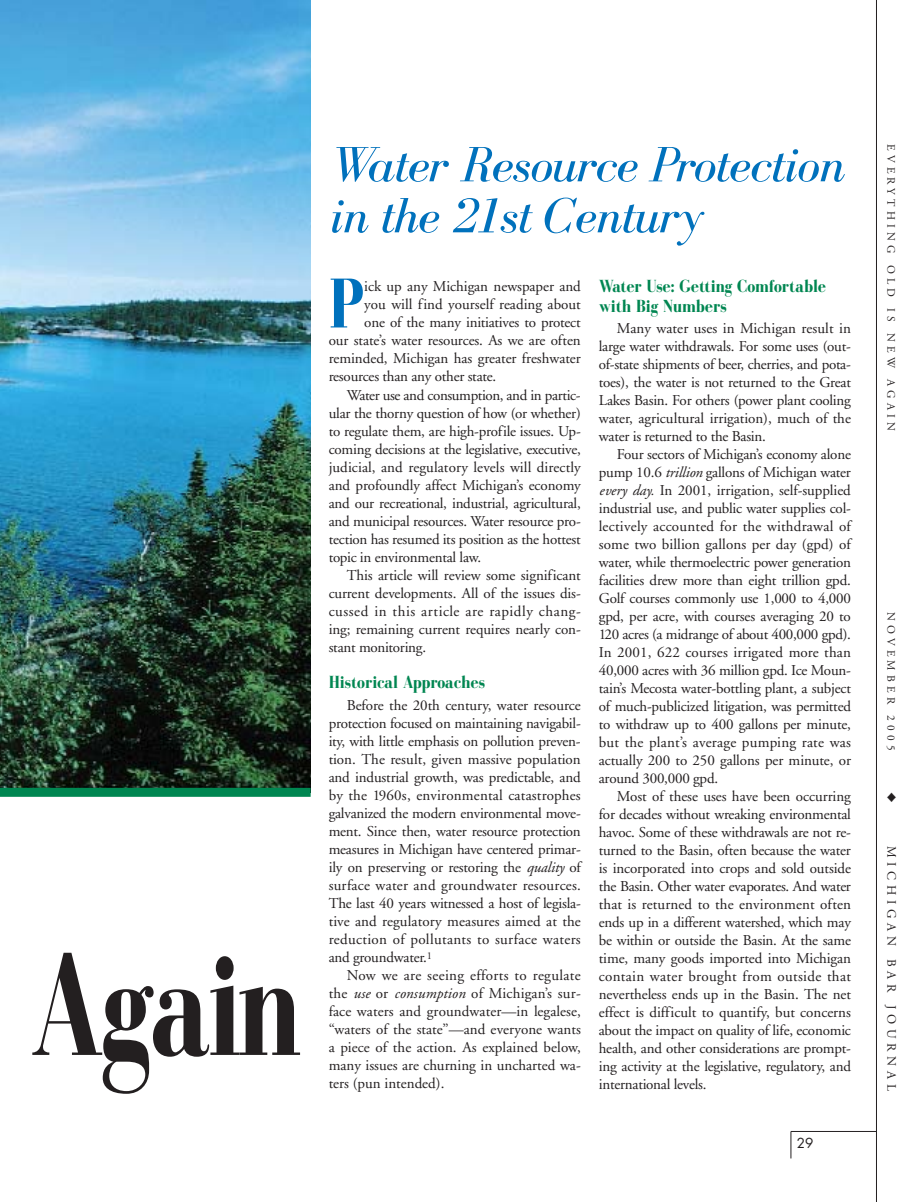
<style>
.page{position:relative;width:905px;height:1202px;background:#fff}
.page>*{position:absolute;margin:0;border:0;box-sizing:border-box;transform-origin:0 0}
.t1{font:700 150px "Bodoni FLF";letter-spacing:-.035em;color:#231f20;scale:.75 1}
.t2{font:700 72.3px "Bodoni FLF";color:#0071bc;scale:.85 1}
.t3{font:italic 51px/51px "Bodoni FLF";letter-spacing:-.015em;color:#0071bc}
.t4{font:700 18px/19.5px "Bodoni FLF";color:#008651;scale:.9 1}
.t5{font:15px/18px "Adobe Garamond";letter-spacing:-.01em;color:#231f20;text-align:justify}
.t6{font:15px "Adobe Garamond";letter-spacing:.035em;color:#231f20}
.t7{font:13.5px "Futura";color:#231f20}
.t8{font:12.75px "Adobe Garamond";letter-spacing:.375em;color:#231f20}
.t9{font:11.25px "Adobe Garamond";letter-spacing:.375em;color:#231f20}
.s1{font-style:italic}
</style>
<div class="page">
<img style="left:0;top:0;width:310px;height:788px">
<svg style="left:790px;top:1132px;width:1px;height:26px"></svg>
<hr style="left:876px;top:0;width:1px;height:1202px;background:#231f20">
<hr style="left:790px;top:1131px;width:86px;height:1px;background:#231f20">
<div style="left:0;top:788px;width:310px;height:8px;background:#008651"></div>
<h1 class="t1" style="left:28px;top:948px;width:365px">Again</h1>
<h3 class="t3" style="left:330px;top:147px;width:517px">Water Resource Protection in the 21st Century</h3>
<h2 class="t2" style="left:328px;top:276px;width:44px">P</h2>
<p class="t5" style="left:364px;top:279px;width:218px">ick up any Michigan newspaper and</p>
<p class="t5" style="left:364px;top:297px;width:218px">you will find yourself reading about</p>
<p class="t5" style="left:364px;top:315px;width:218px">one of the many initiatives to protect</p>
<p class="t5" style="left:328px;top:333px;width:253px">our state’s water resources. As we are often</p>
<p class="t5" style="left:328px;top:351px;width:254px">reminded, Michigan has greater freshwater</p>
<p class="t5" style="left:328px;top:369px;width:169px">resources than any other state.</p>
<p class="t5" style="left:346px;top:387px;width:235px">Water use and consumption, and in partic-</p>
<p class="t5" style="left:328px;top:405px;width:254px">ular the thorny question of how (or whether)</p>
<p class="t5" style="left:328px;top:423px;width:254px">to regulate them, are high-profile issues. Up-</p>
<p class="t5" style="left:328px;top:441px;width:254px">coming decisions at the legislative, executive,</p>
<p class="t5" style="left:328px;top:459px;width:253px">judicial, and regulatory levels will directly</p>
<p class="t5" style="left:328px;top:477px;width:253px">and profoundly affect Michigan’s economy</p>
<p class="t5" style="left:328px;top:495px;width:254px">and our recreational, industrial, agricultural,</p>
<p class="t5" style="left:328px;top:513px;width:254px">and municipal resources. Water resource pro-</p>
<p class="t5" style="left:328px;top:531px;width:254px">tection has resumed its position as the hottest</p>
<p class="t5" style="left:328px;top:549px;width:154px">topic in environmental law.</p>
<p class="t5" style="left:346px;top:567px;width:236px">This article will review some significant</p>
<p class="t5" style="left:328px;top:585px;width:253px">current developments. All of the issues dis-</p>
<p class="t6" style="left:328px;top:605px;width:253px">cussed in this article are rapidly chang-</p>
<p class="t5" style="left:328px;top:621px;width:254px">ing; remaining current requires nearly con-</p>
<p class="t5" style="left:328px;top:639px;width:99px">stant monitoring.</p>
<p class="t4" style="left:328px;top:674px;width:175px">Historical Approaches</p>
<p class="t5" style="left:328px;top:697px;width:254px;text-indent:18px">Before the 20th century, water resource protection focused on maintaining navigabil&shy;ity, with little emphasis on pollution preven&shy;tion. The result, given massive population and industrial growth, was predictable, and by the 1960s, environmental catastrophes galvanized the modern environmental move&shy;ment. Since then, water resource protection measures in Michigan have centered primar&shy;ily on preserving or restoring the <span class="s1">quality</span> of surface water and groundwater resources.<br>The last 40 years witnessed a host of legisla&shy;tive and regulatory measures aimed at the reduction of pollutants to surface waters and groundwater.<sup>1</sup></p>
<p class="t5" style="left:328px;top:967px;width:254px;text-indent:18px">Now we are seeing efforts to regulate the <span class="s1">use</span> or <span class="s1">consumption</span> of Michigan’s sur&shy;face waters and groundwater—in legalese, ‘‘waters of the state’’—and everyone wants a piece of the action. As explained below, many issues are churning in uncharted wa&shy;ters (pun intended).</p>
<p class="t4" style="left:598px;top:279px;width:254px">Water Use: Getting Comfortable with Big Numbers</p>
<p class="t5" style="left:598px;top:320px;width:254px;text-indent:18px">Many water uses in Michigan result in large water withdrawals. For some uses (out&shy;of-state shipments of beer, cherries, and pota&shy;toes), the water is not returned to the Great Lakes Basin. For others (power plant cooling water, agricultural irrigation), much of the water is returned to the Basin.</p>
<p class="t5" style="left:598px;top:446px;width:254px;text-indent:18px">Four sectors of Michigan’s economy alone pump 10.6 <span class="s1">trillion</span> gallons of Michigan water <span class="s1">every day.</span> In 2001, irrigation, self-supplied industrial use, and public water supplies col&shy;lectively accounted for the withdrawal of some two billion gallons per day (gpd) of water, while thermoelectric power generation facilities drew more than eight trillion gpd.<br>Golf courses commonly use 1,000 to 4,000 gpd, per acre, with courses averaging 20 to 120 acres (a midrange of about 400,000 gpd).<br>In 2001, 622 courses irrigated more than 40,000 acres with 36 million gpd. Ice Moun&shy;tain’s Mecosta water-bottling plant, a subject of much-publicized litigation, was permitted to withdraw up to 400 gallons per minute, but the plant’s average pumping rate was actually 200 to 250 gallons per minute, or around 300,000 gpd.</p>
<p class="t5" style="left:598px;top:788px;width:254px;text-indent:18px">Most of these uses have been occurring for decades without wreaking environmental havoc. Some of these withdrawals are not re&shy;turned to the Basin, often because the water is incorporated into crops and sold outside the Basin. Other water evaporates. And water that is returned to the environment often ends up in a different watershed, which may be within or outside the Basin. At the same time, many goods imported into Michigan contain water brought from outside that nevertheless ends up in the Basin. The net effect is difficult to quantify, but concerns about the impact on quality of life, economic health, and other considerations are prompt&shy;ing activity at the legislative, regulatory, and international levels.</p>
<p class="t7" style="left:796px;top:1136px;width:18px">29</p>
<p class="t9" style="left:895px;top:144px;width:288px;rotate:90deg">EVERYTHING OLD IS NEW AGAIN</p>
<p class="t9" style="left:895px;top:612px;width:140px;rotate:90deg">NOVEMBER 2005</p>
<p class="t8" style="left:896px;top:845px;width:247px;rotate:90deg">MICHIGAN BAR JOURNAL</p>
</div>
